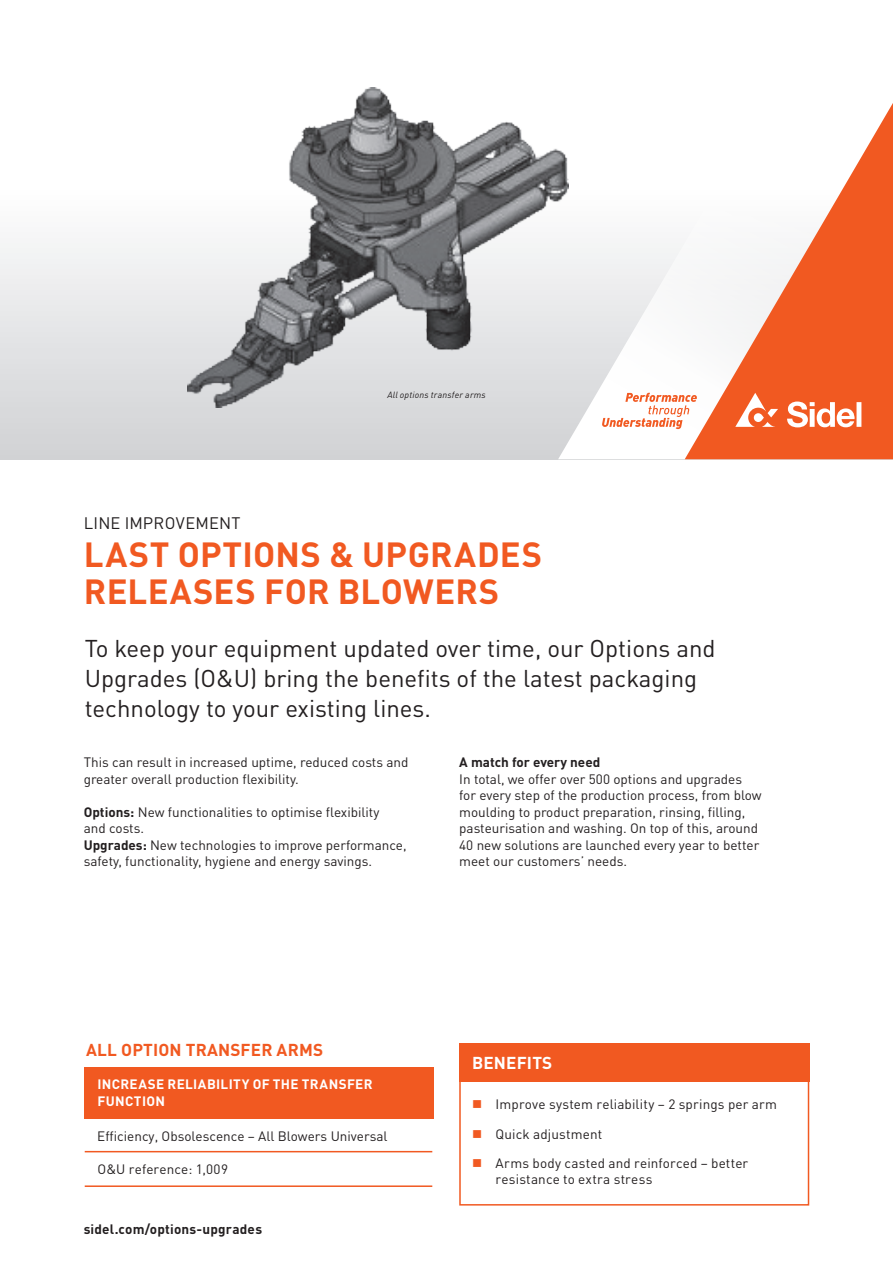
<style>
.page{position:relative;width:893px;height:1263px;background:#fff}
.page>*{position:absolute;margin:0;border:0;box-sizing:border-box;transform-origin:0 0}
.t1{font:700 34.5px "DINOT";letter-spacing:.01em;color:#f15921}
.t2{font:24px/30px "DINOT";color:#231f20}
.t3{font:700 17.1px "DINOT";letter-spacing:.01em;color:#f15921}
.t4{font:700 17.1px "DINOT";letter-spacing:.01em;color:#fff}
.t5{font:16.5px "DINOT";letter-spacing:.01em;color:#231f20}
.t6{font:13.5px/16.5px "DINOT";color:#231f20}
.t7{font:700 13.5px "DINOT";letter-spacing:.01em;color:#231f20}
.t8{font:700 13.5px/16.5px "DINOT";letter-spacing:.025em;color:#fff}
.t9{font:italic 9px "DINOT";letter-spacing:.025em;color:#231f20}
.s1{font-weight:700}
.s2{color:#f15921}
</style>
<div class="page">
<div style="left:459px;top:1043px;width:350px;height:162px;border:2px solid #f15921"></div>
<div style="left:459px;top:1043px;width:350px;height:39px;background:#f15921"></div>
<hr style="left:85px;top:1151px;width:347px;height:1px;background:#f15921">
<hr style="left:85px;top:1185px;width:347px;height:2px;background:#f15921">
<div style="left:85px;top:1067px;width:349px;height:51px;background:#f15921"></div>
<div style="left:0;top:0;width:893px;height:459px;background:linear-gradient(to bottom,#fff,#d7d8db)"></div>
<svg style="left:558px;top:0;width:335px;height:459px"></svg>
<svg style="left:685px;top:103px;width:208px;height:356px"></svg>
<svg style="left:602px;top:393px;width:95px;height:36px"></svg>
<svg style="left:735px;top:393px;width:126px;height:34px"></svg>
<img style="left:187px;top:88px;width:381px;height:319px">
<p class="t9" style="left:387px;top:389px;width:100px">All options transfer arms</p>
<p class="t5" style="left:84px;top:513px;width:158px">LINE IMPROVEMENT</p>
<p class="t1" style="left:84px;top:532px;width:460px">LAST OPTIONS &amp; UPGRADES</p>
<p class="t1" style="left:84px;top:569px;width:417px">RELEASES FOR BLOWERS</p>
<p class="t2" style="left:85px;top:633px;width:632px">To keep your equipment updated over time, our Options and<br>Upgrades (O&amp;U) bring the benefits of the latest packaging technology to your existing lines.</p>
<p class="t6" style="left:84px;top:754px;width:326px">This can result in increased uptime, reduced costs and greater overall production flexibility.</p>
<p class="t6" style="left:84px;top:803px;width:297px"><span class="s1">Options:</span> New functionalities to optimise flexibility and costs.</p>
<p class="t6" style="left:84px;top:836px;width:324px"><span class="s1">Upgrades:</span> New technologies to improve performance, safety, functionality, hygiene and energy savings.</p>
<p class="t7" style="left:459px;top:753px;width:143px">A match for every need</p>
<p class="t6" style="left:459px;top:770px;width:284px">In total, we offer over 500 options and upgrades</p>
<p class="t6" style="left:459px;top:787px;width:304px">for every step of the production process, from blow moulding to product preparation, rinsing, filling, pasteurisation and washing. On top of this, around 40 new solutions are launched every year to better meet our customersʼ needs.</p>
<p class="t3" style="left:86px;top:1039px;width:238px">ALL OPTION TRANSFER ARMS</p>
<p class="t8" style="left:98px;top:1076px;width:277px">INCREASE RELIABILITY OF THE TRANSFER<br>FUNCTION</p>
<p class="t6" style="left:97px;top:1128px;width:292px">Efficiency, Obsolescence – All Blowers Universal</p>
<p class="t6" style="left:97px;top:1161px;width:132px">O&amp;U reference: 1,009</p>
<p class="t7" style="left:84px;top:1220px;width:180px">sidel.com/options-upgrades</p>
<p class="t4" style="left:472px;top:1052px;width:82px">BENEFITS</p>
<p class="t6" style="left:472px;top:1096px;width:307px"><span class="s2">■</span> Improve system reliability – 2 springs per arm</p>
<p class="t6" style="left:472px;top:1125px;width:132px"><span class="s2">■</span> Quick adjustment</p>
<p class="t6" style="left:496px;top:1154px;width:254px;text-indent:-24px"><span class="s2">■</span> Arms body casted and reinforced – better resistance to extra stress</p>
</div>
